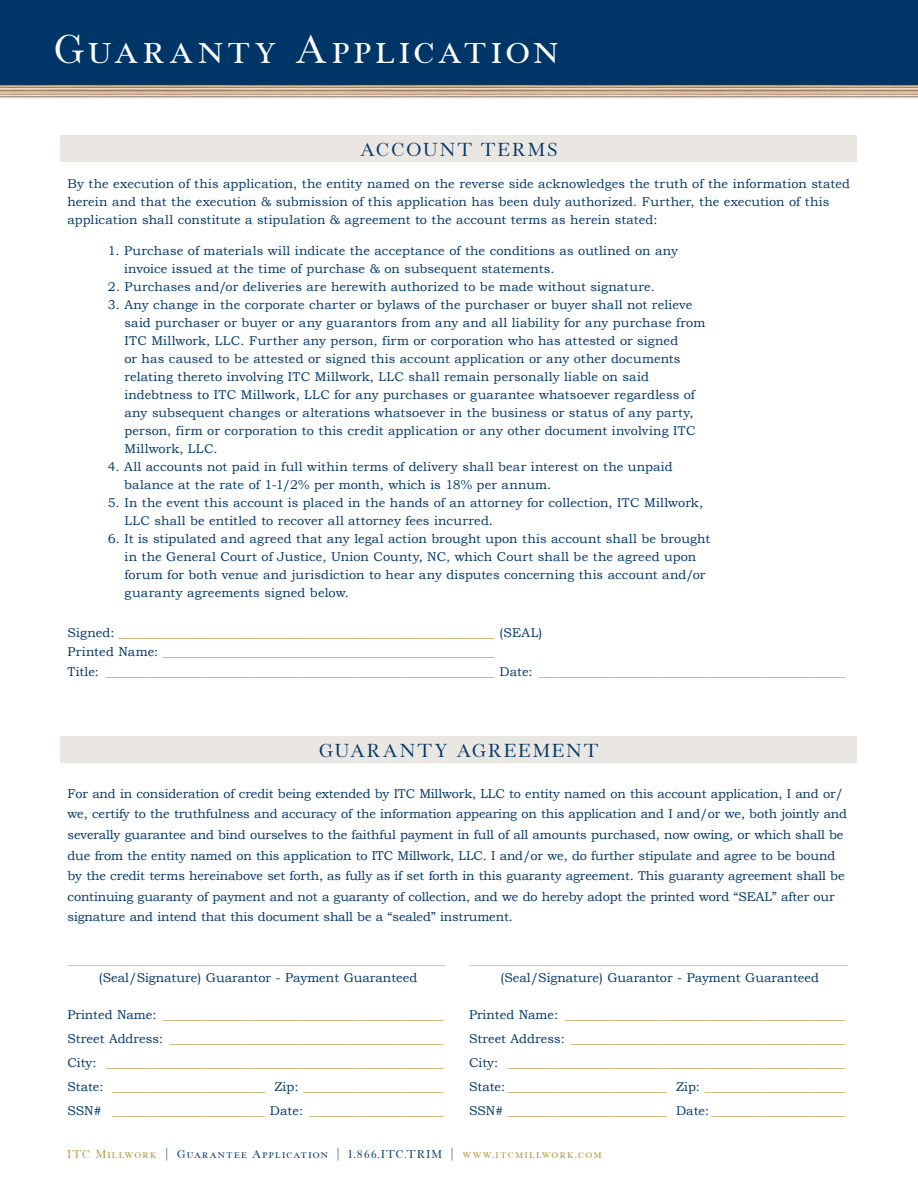
<style>
.page{position:relative;width:918px;height:1188px;background:#fff}
.page>*{position:absolute;margin:0;border:0;box-sizing:border-box;transform-origin:0 0}
.t1{font:45px "Wessex Roman Small Caps";letter-spacing:.08em;color:#fff}
.t2{font:21px "Wessex";letter-spacing:.1em;color:#003667}
.t3{font:12.75px/18px "Bookman Old Style";color:#003667}
.t4{font:12.75px/24px "Bookman Old Style";color:#b19539;text-align:justify}
.t5{font:12.75px "Wessex Roman Small Caps";letter-spacing:.1em;color:#003667}
.s1{color:#003667}
.s2{color:#b19539}
</style>
<div class="page">
<div style="left:0;top:0;width:918px;height:94px;background:#003667"></div>
<div style="left:61px;top:135px;width:796px;height:27px;background:#eae7e3"></div>
<div style="left:61px;top:736px;width:796px;height:27px;background:#eae7e3"></div>
<hr style="left:68px;top:965px;width:378px;height:1px;background:#d8c591">
<hr style="left:470px;top:965px;width:378px;height:1px;background:#d8c591">
<img style="left:0;top:84px;width:918px;height:15px">
<h1 class="t1" style="left:54px;top:25px;width:506px">Guaranty Application</h1>
<h2 class="t2" style="left:360px;top:138px;width:199px">ACCOUNT TERMS</h2>
<p class="t3" style="left:68px;top:174px;width:784px">By the execution of this application, the entity named on the reverse side acknowledges the truth of the information stated herein and that the execution &amp; submission of this application has been duly authorized. Further, the execution of this application shall constitute a stipulation &amp; agreement to the account terms as herein stated:</p>
<p class="t3" style="left:124px;top:242px;width:556px;text-indent:-16px">1. Purchase of materials will indicate the acceptance of the conditions as outlined on any invoice issued at the time of purchase &amp; on subsequent statements.</p>
<p class="t3" style="left:108px;top:278px;width:548px">2. Purchases and/or deliveries are herewith authorized to be made without signature.</p>
<p class="t3" style="left:124px;top:296px;width:582px;text-indent:-16px">3. Any change in the corporate charter or bylaws of the purchaser or buyer shall not relieve said purchaser or buyer or any guarantors from any and all liability for any purchase from ITC Millwork, LLC. Further any person, firm or corporation who has attested or signed<br>or has caused to be attested or signed this account application or any other documents relating thereto involving ITC Millwork, LLC shall remain personally liable on said indebtness to ITC Millwork, LLC for any purchases or guarantee whatsoever regardless of any subsequent changes or alterations whatsoever in the business or status of any party, person, firm or corporation to this credit application or any other document involving ITC Millwork, LLC.</p>
<p class="t3" style="left:124px;top:458px;width:550px;text-indent:-16px">4. All accounts not paid in full within terms of delivery shall bear interest on the unpaid balance at the rate of 1-1/2% per month, which is 18% per annum.</p>
<p class="t3" style="left:124px;top:494px;width:580px;text-indent:-16px">5. In the event this account is placed in the hands of an attorney for collection, ITC Millwork,<br>LLC shall be entitled to recover all attorney fees incurred.</p>
<p class="t3" style="left:125px;top:530px;width:587px;text-indent:-17px">6. It is stipulated and agreed that any legal action brought upon this account shall be brought in the General Court of Justice, Union County, NC, which Court shall be the agreed upon forum for both venue and jurisdiction to hear any disputes concerning this account and/or guaranty agreements signed below.</p>
<p class="t4" style="left:67px;top:623px;width:779px;line-height:19.5px;text-align:left"><span class="s1">Signed:</span> ___________________________________________________________ <span class="s1">(SEAL)<br>Printed Name:</span> ____________________________________________________<br><span class="s1">Title:</span> _____________________________________________________________ <span class="s1">Date:</span> ________________________________________________</p>
<h2 class="t2" style="left:319px;top:739px;width:281px">GUARANTY AGREEMENT</h2>
<p class="t3" style="left:68px;top:783px;width:781px;line-height:20.7px">For and in consideration of credit being extended by ITC Millwork, LLC to entity named on this account application, I and or/ we, certify to the truthfulness and accuracy of the information appearing on this application and I and/or we, both jointly and severally guarantee and bind ourselves to the faithful payment in full of all amounts purchased, now owing, or which shall be due from the entity named on this application to ITC Millwork, LLC. I and/or we, do further stipulate and agree to be bound by the credit terms hereinabove set forth, as fully as if set forth in this guaranty agreement. This guaranty agreement shall be continuing guaranty of payment and not a guaranty of collection, and we do hereby adopt the printed word “SEAL” after our signature and intend that this document shall be a “sealed” instrument.</p>
<p class="t3" style="left:501px;top:969px;width:320px">(Seal/Signature) Guarantor - Payment Guaranteed</p>
<p class="t4" style="left:469px;top:1003px;width:378px"><span class="s1">Printed Name:</span> ____________________________________________ <span class="s1">Street Address:</span> ___________________________________________ <span class="s1">City:</span> _____________________________________________________ <span class="s1">State:</span> _________________________ <span class="s1">Zip:</span> ______________________ <span class="s1">SSN#</span> _________________________ <span class="s1">Date:</span> _____________________</p>
<p class="t5" style="left:68px;top:1147px;width:536px"><span class="s2">ITC Millwork</span> | Guarantee Application | 1.866.ITC.TRIM | <span class="s2">www.itcmillwork.com</span></p>
<p class="t3" style="left:99px;top:969px;width:320px">(Seal/Signature) Guarantor - Payment Guaranteed</p>
<p class="t4" style="left:67px;top:1003px;width:378px"><span class="s1">Printed Name:</span> ____________________________________________ <span class="s1">Street Address:</span> ___________________________________________ <span class="s1">City:</span> _____________________________________________________ <span class="s1">State:</span> ________________________ <span class="s1">Zip:</span> ______________________ <span class="s1">SSN#</span> ________________________ <span class="s1">Date:</span> _____________________</p>
</div>
